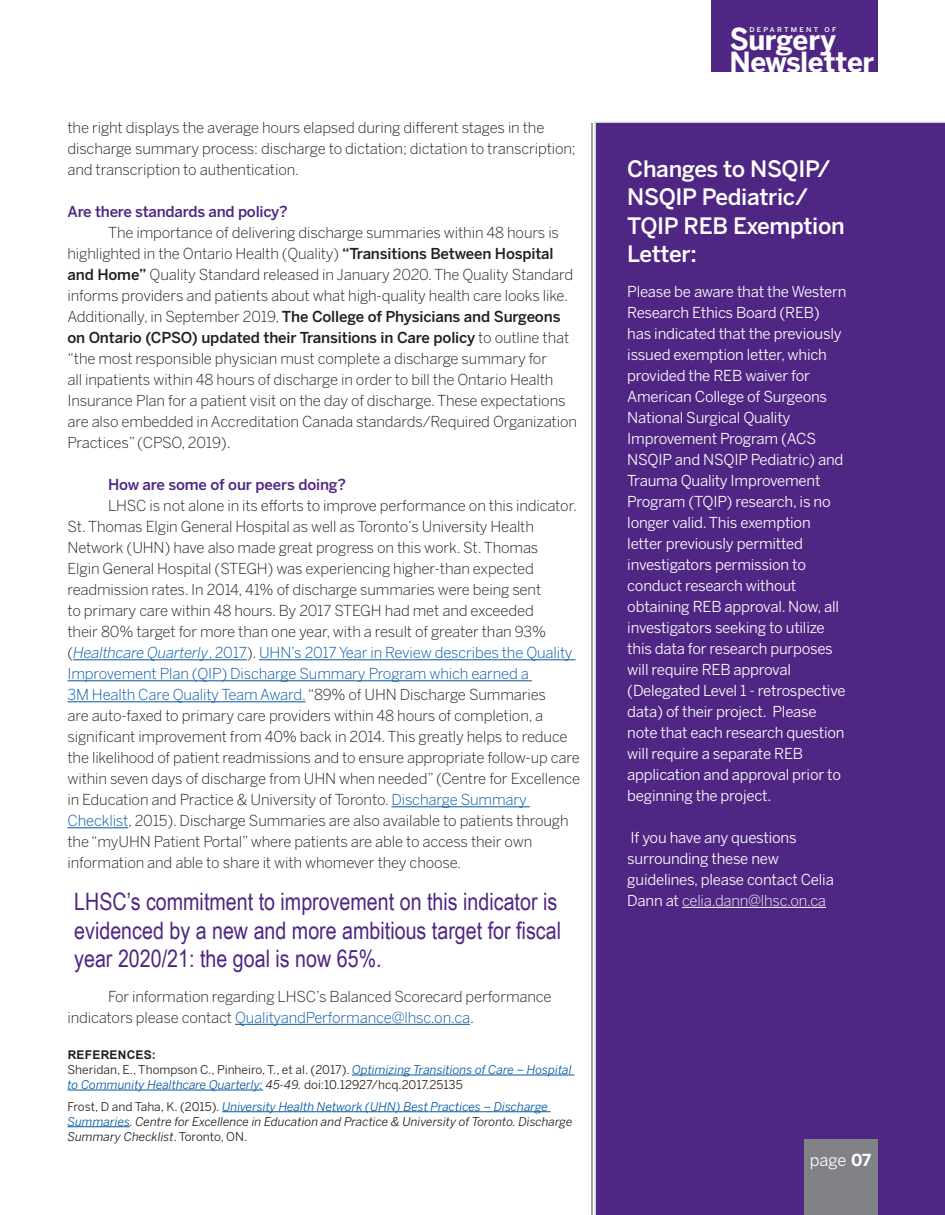
<style>
.page{position:relative;width:945px;height:1215px;background:#fff}
.page>*{position:absolute;margin:0;border:0;box-sizing:border-box;transform-origin:0 0}
.t1{font:700 27.6px "Benton Sans";letter-spacing:-.02em;color:#fff}
.t2{font:24px/28.5px "Arial Narrow";color:#4f2683}
.t3{font:500 22.5px/28.5px "Benton Sans";letter-spacing:-.015em;color:#fff}
.t4{font:16.5px "Benton Sans";color:#fff}
.t5{font:300 15px/21px "Benton Sans";letter-spacing:-.01em;color:#231f20}
.t6{font:15px/21px "Benton Sans";letter-spacing:-.015em;color:#fff}
.t7{font:500 15px "Benton Sans";letter-spacing:-.015em;color:#4f2683}
.t8{font:italic 12px/15px "Benton Sans";color:#231f20}
.t9{font:12px/15px "Benton Sans";color:#231f20}
.t10{font:700 12px "Arial";letter-spacing:.02em;color:#231f20}
.t11{font:500 6.45px "Benton Sans";letter-spacing:.32em;color:#fff;scale:1.09 1}
.s1{font-weight:500}
.s2{font-style:italic;color:#0057a4}
.s3{color:#0057a4}
.s4{font-style:italic}
.s5{font-style:normal}
.s6{font-size:30px}
.s7{font-weight:300}
.s8{font-weight:700}
</style>
<div class="page">
<div style="left:711px;top:0;width:167px;height:71px;background:#4f2683"></div>
<div style="left:595px;top:122px;width:350px;height:1093px;background:#4f2683"></div>
<hr style="left:682px;top:907px;width:144px;height:1px;background:#fff">
<hr style="left:591px;top:123px;width:2px;height:1092px;background:#808285">
<div style="left:804px;top:1140px;width:74px;height:75px;background:#808285"></div>
<hr style="left:73px;top:659px;width:174px;height:1px;background:#0057a4">
<hr style="left:259px;top:659px;width:317px;height:1px;background:#0057a4">
<hr style="left:68px;top:680px;width:464px;height:1px;background:#0057a4">
<hr style="left:68px;top:701px;width:237px;height:1px;background:#0057a4">
<hr style="left:391px;top:806px;width:139px;height:1px;background:#0057a4">
<hr style="left:68px;top:827px;width:60px;height:1px;background:#0057a4">
<hr style="left:235px;top:1024px;width:235px;height:1px;background:#0057a4">
<hr style="left:352px;top:1075px;width:222px;height:1px;background:#0057a4">
<hr style="left:68px;top:1090px;width:195px;height:1px;background:#0057a4">
<hr style="left:222px;top:1111px;width:329px;height:1px;background:#0057a4">
<hr style="left:68px;top:1126px;width:62px;height:1px;background:#0057a4">
<p class="t5" style="left:68px;top:117px;width:510px">the right displays the average hours elapsed during different stages in the discharge summary process: discharge to dictation; dictation to transcription; and transcription to authentication.</p>
<p class="t7" style="left:68px;top:203px;width:222px">Are there standards and policy?</p>
<p class="t5" style="left:68px;top:222px;width:511px;text-indent:40px">The importance of delivering discharge summaries within 48 hours is highlighted in the Ontario Health (Quality) <span class="s1">“Transitions Between Hospital and Home”</span> Quality Standard released in January 2020. The Quality Standard informs providers and patients about what high-quality health care looks like.<br>Additionally, in September 2019, <span class="s1">The College of Physicians and Surgeons on Ontario (CPSO) updated their Transitions in Care policy</span> to outline that “the most responsible physician must complete a discharge summary for<br>all inpatients within 48 hours of discharge in order to bill the Ontario Health Insurance Plan for a patient visit on the day of discharge. These expectations are also embedded in Accreditation Canada standards/Required Organization Practices” (CPSO, 2019).</p>
<p class="t7" style="left:108px;top:476px;width:240px">How are some of our peers doing?</p>
<p class="t5" style="left:68px;top:495px;width:514px;text-indent:40px">LHSC is not alone in its efforts to improve performance on this indicator.<br>St. Thomas Elgin General Hospital as well as Toronto’s University Health Network (UHN) have also made great progress on this work. St. Thomas<br>Elgin General Hospital (STEGH) was experiencing higher-than expected readmission rates. In 2014, 41% of discharge summaries were being sent<br>to primary care within 48 hours. By 2017 STEGH had met and exceeded<br>their 80% target for more than one year, with a result of greater than 93% (<span class="s2">Healthcare Quarterly</span><span class="s3">, 2017</span>). <span class="s3">UHN’s 2017 Year in Review describes the Quality Improvement Plan (QIP) Discharge Summary Program which earned a<br>3M Health Care Quality Team Award.</span> “89% of UHN Discharge Summaries<br>are auto-faxed to primary care providers within 48 hours of completion, a significant improvement from 40% back in 2014. This greatly helps to reduce the likelihood of patient readmissions and to ensure appropriate follow-up care within seven days of discharge from UHN when needed” (Centre for Excellence in Education and Practice &amp; University of Toronto. <span class="s3">Discharge Summary Checklist</span>, 2015). Discharge Summaries are also available to patients through the “myUHN Patient Portal” where patients are able to access their own information and able to share it with whomever they choose.</p>
<h2 class="t2" style="left:74px;top:887px;width:488px">LHSC’s commitment to improvement on this indicator is evidenced by a new and more ambitious target for fiscal year 2020/21: the goal is now 65%.</h2>
<p class="t5" style="left:68px;top:986px;width:486px;text-indent:40px">For information regarding LHSC’s Balanced Scorecard performance indicators please contact <span class="s3">QualityandPerformance@lhsc.on.ca</span>.</p>
<p class="t10" style="left:68px;top:1046px;width:90px">REFERENCES:</p>
<p class="t9" style="left:67px;top:1062px;width:506px">Sheridan, E., Thompson C., Pinheiro, T., et al. (2017). <span class="s2">Optimizing Transitions of Care – Hospital to Community Healthcare Quarterly:</span> <span class="s4">45-49.</span> doi:10.12927/hcq.2017.25135</p>
<p class="t8" style="left:67px;top:1099px;width:506px"><span class="s5">Frost, D and Taha, K. (2015).</span> <span class="s3">University Health Network (UHN) Best Practices – Discharge<br>Summaries</span>. Centre for Excellence in Education and Practice &amp; University of Toronto. Discharge<br>Summary Checklist<span class="s5">. Toronto, ON.</span></p>
<p class="t11" style="left:749px;top:26px;width:81px">Department of</p>
<h1 class="t1" style="left:730px;top:23px;width:107px"><span class="s6">S</span>urgery</h1>
<h1 class="t1" style="left:729px;top:46px;width:146px">Newsletter</h1>
<h3 class="t3" style="left:627px;top:154px;width:219px">Changes to NSQIP/<br>NSQIP Pediatric/<br>TQIP REB Exemption<br>Letter:</h3>
<p class="t6" style="left:627px;top:281px;width:221px">Please be aware that the Western<br>Research Ethics Board (REB) has indicated that the previously issued exemption letter, which provided the REB waiver for<br>American College of Surgeons<br>National Surgical Quality<br>Improvement Program (ACS<br>NSQIP and NSQIP Pediatric) and<br>Trauma Quality Improvement<br>Program (TQIP) research, is no longer valid. This exemption letter previously permitted investigators permission to conduct research without obtaining REB approval. Now, all investigators seeking to utilize this data for research purposes will require REB approval (Delegated Level 1 - retrospective data) of their project. Please note that each research question will require a separate REB application and approval prior to beginning the project.</p>
<p class="t6" style="left:627px;top:827px;width:208px">If you have any questions surrounding these new guidelines, please contact Celia<br>Dann at <span class="s7">celia.dann@lhsc.on.ca</span></p>
<p class="t4" style="left:810px;top:1150px;width:63px">page <span class="s8">07</span></p>
</div>
